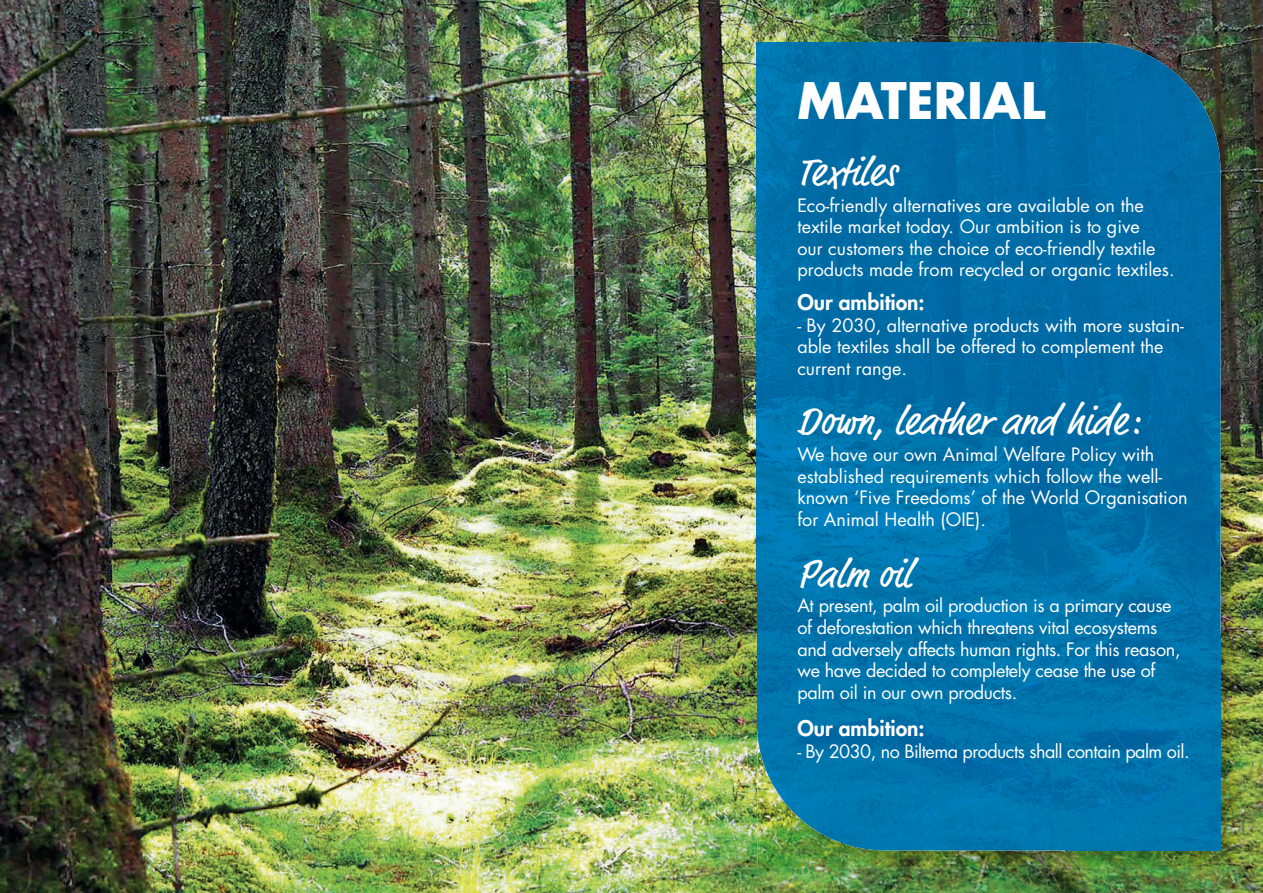
<style>
.page{position:relative;width:1263px;height:893px;background:#fff}
.page>*{position:absolute;margin:0;border:0;box-sizing:border-box;transform-origin:0 0}
.t1{font:700 48.9px "Futura Std";color:#fff}
.t2{font:40.5px "Market OT";color:#fff}
.t3{font:800 21px "Futura Std";color:#fff}
.t4{font:18px/21.6px "Futura Std";color:#fff}
.t5{font:18px/21.6px "Futura Std";letter-spacing:-.02em;color:#fff}
.t6{font:18px "Futura Std";letter-spacing:-.03em;color:#fff}
</style>
<div class="page">
<img style="left:0;top:0;width:1263px;height:893px">
<img style="left:1220px;top:43px;width:18px;height:51px">
<img style="left:1185px;top:94px;width:53px;height:774px">
<img style="left:757px;top:850px;width:53px;height:18px">
<img style="left:810px;top:850px;width:375px;height:18px">
<img style="left:757px;top:43px;width:463px;height:807px">
<h1 class="t1" style="left:797px;top:68px;width:250px">MATERIAL</h1>
<h2 class="t2" style="left:797px;top:147px;width:101px">Textiles</h2>
<p class="t4" style="left:797px;top:194px;width:379px">Eco-friendly alternatives are available on the textile market today. Our ambition is to give<br>our customers the choice of eco-friendly textile products made from recycled or organic textiles.</p>
<p class="t3" style="left:797px;top:289px;width:129px">Our ambition:</p>
<p class="t4" style="left:797px;top:314px;width:388px">- By 2030, alternative products with more sustain&shy;able textiles shall be offered to complement the current range.</p>
<h2 class="t2" style="left:797px;top:397px;width:344px">Down, leather and hide:</h2>
<p class="t4" style="left:797px;top:444px;width:392px">We have our own Animal Welfare Policy with established requirements which follow the well&shy;known ‘Five Freedoms’ of the World Organisation for Animal Health (OIE).</p>
<h2 class="t2" style="left:797px;top:550px;width:116px">Palm oil</h2>
<p class="t5" style="left:797px;top:595px;width:385px">At present, palm oil production is a primary cause of deforestation which threatens vital ecosystems and adversely affects human rights. For this reason, we have decided to completely cease the use of palm oil in our own products.</p>
<p class="t3" style="left:797px;top:715px;width:129px">Our ambition:</p>
<p class="t6" style="left:797px;top:739px;width:394px">- By 2030, no Biltema products shall contain palm oil.</p>
</div>
